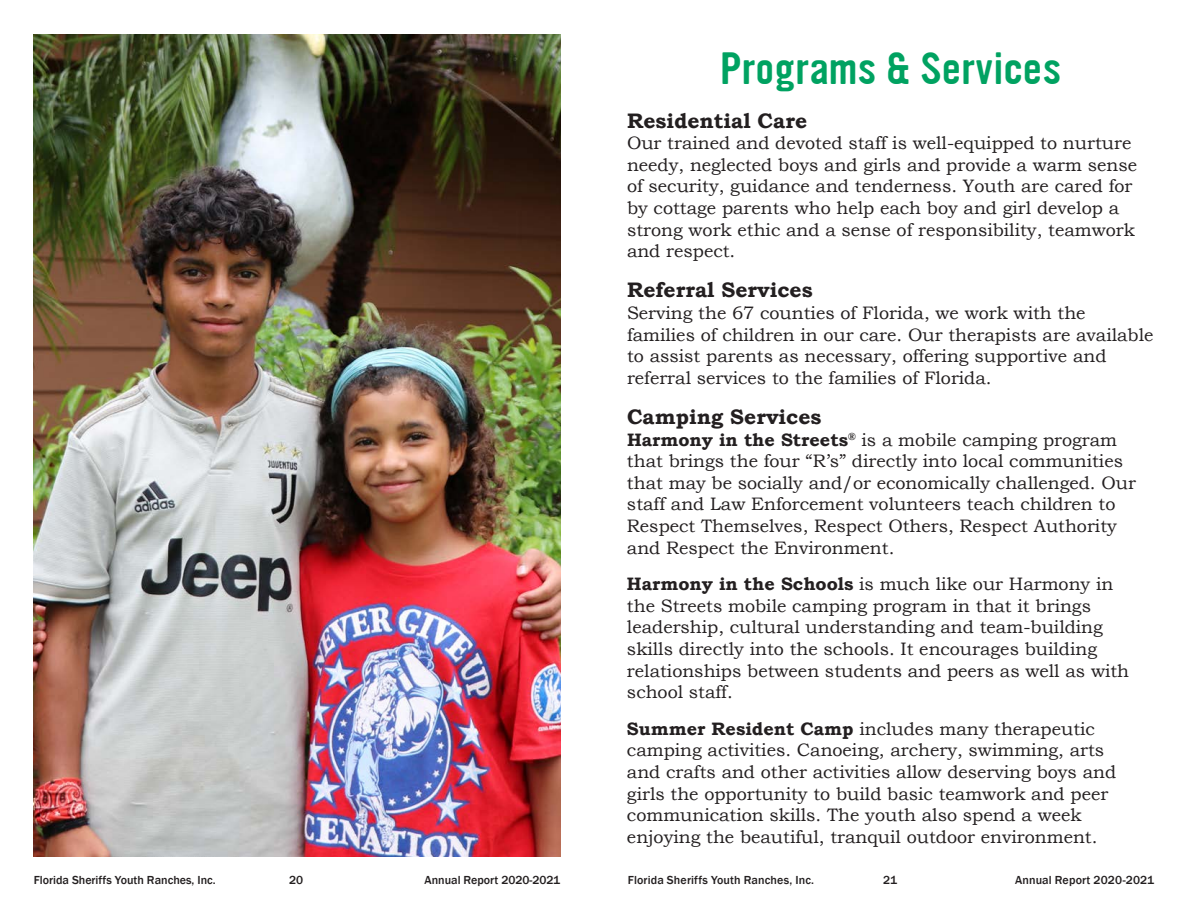
<style>
.page{position:relative;width:1188px;height:918px;background:#fff}
.page>*{position:absolute;margin:0;border:0;box-sizing:border-box;transform-origin:0 0}
.t1{font:39px "Ultramagnetic";color:#00a261}
.t2{font:700 21px "Bookman Old Style";color:#231f20}
.t3{font:18px/21.6px "Bookman Old Style";color:#231f20}
.t4{font:500 12px "Franklin Gothic";letter-spacing:.005em;color:#231f20}
.s1{font-weight:700}
</style>
<div class="page">
<img style="left:34px;top:34px;width:526px;height:822px">
<p class="t1" style="left:721px;top:40px;width:342px">Programs &amp; Services</p>
<p class="t2" style="left:627px;top:105px;width:182px">Residential Care</p>
<p class="t3" style="left:627px;top:132px;width:512px">Our trained and devoted staff is well-equipped to nurture needy, neglected boys and girls and provide a warm sense of security, guidance and tenderness. Youth are cared for by cottage parents who help each boy and girl develop a strong work ethic and a sense of responsibility, teamwork and respect.</p>
<p class="t2" style="left:627px;top:275px;width:187px">Referral Services</p>
<p class="t3" style="left:627px;top:302px;width:528px">Serving the 67 counties of Florida, we work with the families of children in our care. Our therapists are available to assist parents as necessary, offering supportive and referral services to the families of Florida.</p>
<p class="t2" style="left:627px;top:402px;width:196px">Camping Services</p>
<p class="t3" style="left:627px;top:429px;width:511px"><span class="s1">Harmony in the Streets</span><sup>®</sup> is a mobile camping program that brings the four “R’s” directly into local communities that may be socially and/or economically challenged. Our staff and Law Enforcement volunteers teach children to Respect Themselves, Respect Others, Respect Authority and Respect the Environment.</p>
<p class="t3" style="left:627px;top:573px;width:504px"><span class="s1">Harmony in the Schools</span> is much like our Harmony in the Streets mobile camping program in that it brings leadership, cultural understanding and team-building skills directly into the schools. It encourages building relationships between students and peers as well as with school staff.</p>
<p class="t3" style="left:627px;top:718px;width:491px"><span class="s1">Summer Resident Camp</span> includes many therapeutic camping activities. Canoeing, archery, swimming, arts and crafts and other activities allow deserving boys and girls the opportunity to build basic teamwork and peer communication skills. The youth also spend a week enjoying the beautiful, tranquil outdoor environment.</p>
<p class="t4" style="left:34px;top:872px;width:183px">Florida Sheriffs Youth Ranches, Inc.</p>
<p class="t4" style="left:289px;top:872px;width:16px">20</p>
<p class="t4" style="left:424px;top:872px;width:137px">Annual Report 2020-2021</p>
<p class="t4" style="left:628px;top:872px;width:188px">Florida Sheriffs Youth Ranches, Inc.</p>
<p class="t4" style="left:883px;top:872px;width:16px">21</p>
<p class="t4" style="left:1015px;top:872px;width:141px">Annual Report 2020-2021</p>
</div>
